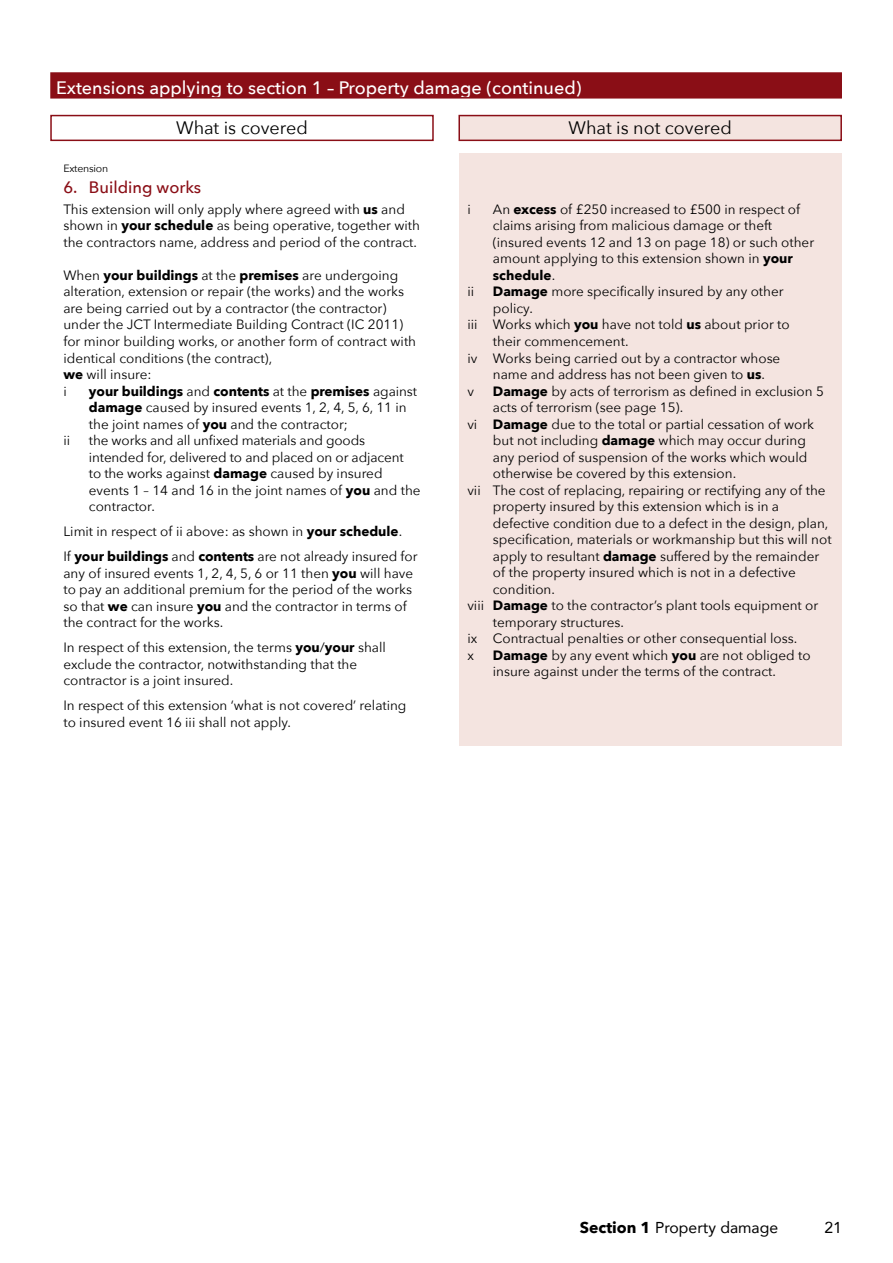
<style>
.page{position:relative;width:893px;height:1263px;background:#fff}
.page>*{position:absolute;margin:0;border:0;box-sizing:border-box;transform-origin:0 0}
.Subtitle_-_Red_Bar{font:500 18px "Avenir Next";color:#fff}
.Subtitle_-_Covered_O{font:18px "Avenir Next";color:#000}
.Body_-_Title{font:500 16.5px "Avenir Next";color:#8a0e16}
.t1{font:15.75px "Avenir";color:#000}
.Body{font:13.5px/16.5px "Avenir Next";color:#000}
.Body_-_2mm_Above{font:13.5px/16.5px "Avenir Next";color:#000}
.Body_-_Title-2{font:10.5px "Avenir Next";letter-spacing:-.02em;color:#000}
.s1{font-weight:700}
.s2{font-family:"Avenir Next";font-weight:700}
</style>
<div class="page">
<div style="left:50px;top:115px;width:384px;height:26px;border:2px solid #8a0e16"></div>
<div style="left:459px;top:116px;width:382px;height:24px;background:#f4e4e0"></div>
<div style="left:458px;top:115px;width:384px;height:26px;border:2px solid #8a0e16"></div>
<div style="left:459px;top:153px;width:383px;height:593px;background:#f4e4e0"></div>
<div style="left:51px;top:73px;width:790px;height:25px;background:#8a0e16"></div>
<div style="left:50px;top:72px;width:792px;height:27px;border:2px solid #8a0e16"></div>
<p class="Subtitle_-_Red_Bar" style="left:56px;top:72px;width:527px">Extensions applying to section 1 – Property damage (continued)</p>
<p class="Subtitle_-_Covered_O" style="left:176px;top:112px;width:133px">What is covered</p>
<p class="Subtitle_-_Covered_O" style="left:569px;top:112px;width:165px">What is not covered</p>
<p class="Body_-_Title-2" style="left:63px;top:160px;width:46px">Extension</p>
<p class="Body_-_Title" style="left:63px;top:173px;width:139px">6. Building works</p>
<p class="Body" style="left:63px;top:200px;width:358px">This extension will only apply where agreed with <span class="s1">us</span> and shown in <span class="s1">your schedule</span> as being operative, together with the contractors name, address and period of the contract.</p>
<p class="Body" style="left:63px;top:266px;width:336px">When <span class="s1">your buildings</span> at the <span class="s1">premises</span> are undergoing</p>
<p class="Body" style="left:63px;top:283px;width:354px">alteration, extension or repair (the works) and the works are being carried out by a contractor (the contractor) under the JCT Intermediate Building Contract (IC 2011) for minor building works, or another form of contract with identical conditions (the contract),</p>
<p class="Body" style="left:63px;top:365px;width:90px"><span class="s1">we</span> will insure:</p>
<p class="Body" style="left:63px;top:382px;width:5px">i</p>
<p class="Body" style="left:89px;top:382px;width:330px"><span class="s1">your buildings</span> and <span class="s1">contents</span> at the <span class="s1">premises</span> against <span class="s1">damage</span> caused by insured events 1, 2, 4, 5, 6, 11 in the joint names of <span class="s1">you</span> and the contractor;</p>
<p class="Body" style="left:63px;top:431px;width:8px">ii</p>
<p class="Body" style="left:89px;top:431px;width:333px">the works and all unfixed materials and goods intended for, delivered to and placed on or adjacent<br>to the works against <span class="s1">damage</span> caused by insured events 1 – 14 and 16 in the joint names of <span class="s1">you</span> and the contractor.</p>
<p class="Body_-_2mm_Above" style="left:63px;top:522px;width:340px">Limit in respect of ii above: as shown in <span class="s1">your schedule</span>.</p>
<p class="Body_-_2mm_Above" style="left:63px;top:547px;width:356px">If <span class="s1">your buildings</span> and <span class="s1">contents</span> are not already insured for any of insured events 1, 2, 4, 5, 6 or 11 then <span class="s1">you</span> will have to pay an additional premium for the period of the works so that <span class="s1">we</span> can insure <span class="s1">you</span> and the contractor in terms of the contract for the works.</p>
<p class="Body_-_2mm_Above" style="left:63px;top:638px;width:324px">In respect of this extension, the terms <span class="s1">you</span>/<span class="s1">your</span> shall exclude the contractor, notwithstanding that the contractor is a joint insured.</p>
<p class="Body_-_2mm_Above" style="left:63px;top:696px;width:345px">In respect of this extension ‘what is not covered’ relating to insured event 16 iii shall not apply.</p>
<p class="Body" style="left:467px;top:200px;width:5px">i</p>
<p class="Body" style="left:493px;top:200px;width:309px">An <span class="s1">excess</span> of £250 increased to £500 in respect of claims arising from malicious damage or theft</p>
<p class="Body" style="left:493px;top:233px;width:323px">(insured events 12 and 13 on page 18) or such other amount applying to this extension shown in <span class="s1">your schedule</span>.</p>
<p class="Body" style="left:467px;top:283px;width:8px">ii</p>
<p class="Body" style="left:493px;top:283px;width:292px"><span class="s1">Damage</span> more specifically insured by any other policy.</p>
<p class="Body" style="left:493px;top:316px;width:298px;text-indent:-26px">iii Works which <span class="s1">you</span> have not told <span class="s1">us</span> about prior to their commencement.</p>
<p class="Body" style="left:493px;top:349px;width:289px;text-indent:-26px">iv Works being carried out by a contractor whose name and address has not been given to <span class="s1">us</span>.</p>
<p class="Body" style="left:467px;top:382px;width:8px">v</p>
<p class="Body" style="left:493px;top:382px;width:332px"><span class="s1">Damage</span> by acts of terrorism as defined in exclusion 5 acts of terrorism (see page 15).</p>
<p class="Body" style="left:493px;top:415px;width:323px;text-indent:-26px">vi <span class="s1">Damage</span> due to the total or partial cessation of work but not including <span class="s1">damage</span> which may occur during any period of suspension of the works which would otherwise be covered by this extension.</p>
<p class="Body" style="left:493px;top:481px;width:340px;text-indent:-26px">vii The cost of replacing, repairing or rectifying any of the property insured by this extension which is in a defective condition due to a defect in the design, plan, specification, materials or workmanship but this will not apply to resultant <span class="s1">damage</span> suffered by the remainder of the property insured which is not in a defective condition.</p>
<p class="Body" style="left:493px;top:596px;width:327px;text-indent:-26px">viii <span class="s1">Damage</span> to the contractor’s plant tools equipment or temporary structures.</p>
<p class="Body" style="left:467px;top:629px;width:331px">ix Contractual penalties or other consequential loss.</p>
<p class="Body" style="left:467px;top:646px;width:8px">x</p>
<p class="Body" style="left:493px;top:646px;width:319px"><span class="s1">Damage</span> by any event which <span class="s1">you</span> are not obliged to insure against under the terms of the contract.</p>
<p class="t1" style="left:580px;top:1215px;width:200px"><span class="s2">Section 1</span> Property damage</p>
<p class="t1" style="left:824px;top:1215px;width:19px">21</p>
</div>
